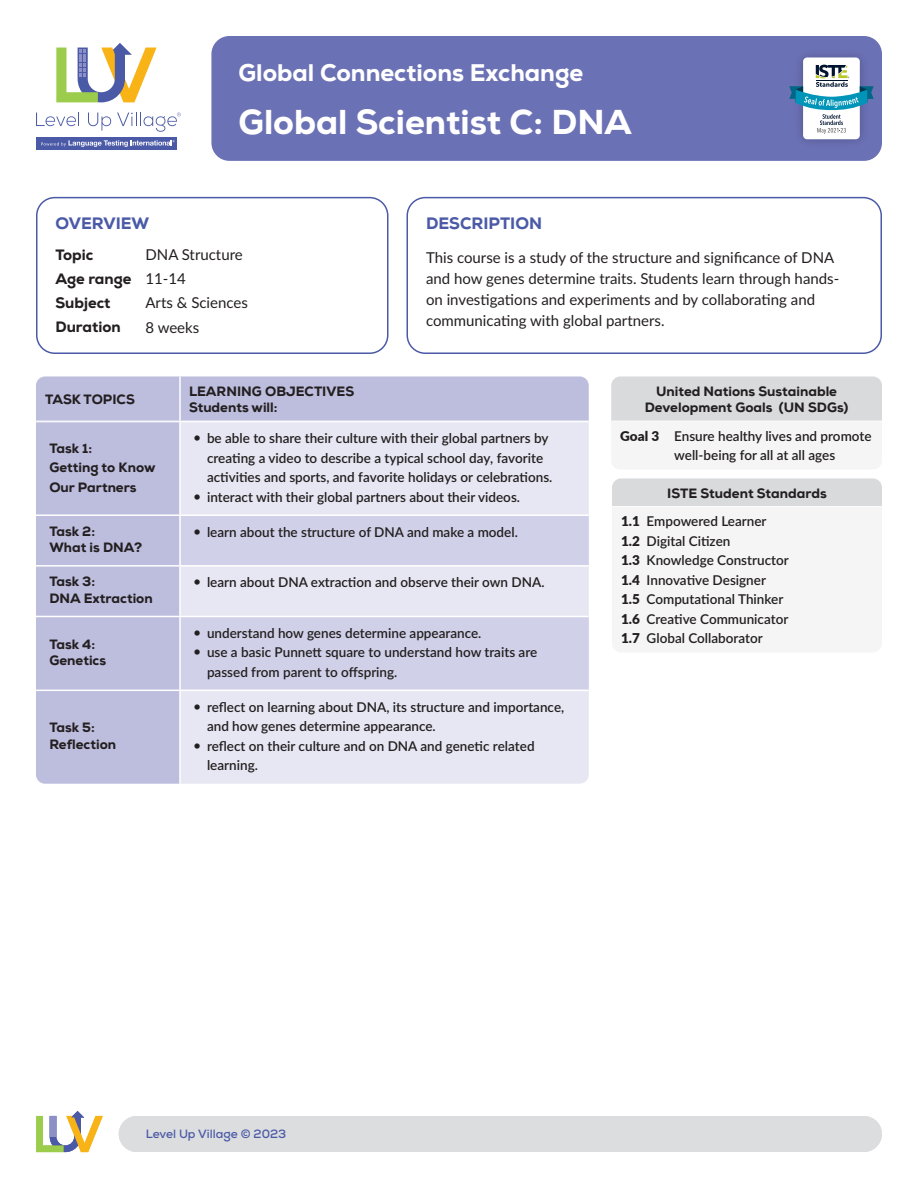
<style>
.page{position:relative;width:918px;height:1188px;background:#fff}
.page>*{position:absolute;margin:0;border:0;box-sizing:border-box;transform-origin:0 0}
.t1{font:800 34.5px "Nexa";color:#fff}
.t2{font:800 24px "Nexa";color:#fff}
.t3{font:800 16.5px "Nexa";color:#4b5aa7}
.t4{font:15px/21px "Lato";color:#231f20}
.t5{font:800 15px/24px "Nexa";color:#231f20}
.t6{font:600 13.5px/19.5px "Lato";color:#231f20}
.t7{font:800 13.5px/16.5px "Nexa";color:#231f20}
.t8{font:700 12px "Nexa";color:#4b5aa7}
.s1{font-family:"Lato";font-weight:400}
.s2{font-weight:900}
</style>
<div class="page">
<div style="left:211px;top:36px;width:671px;height:125px;background:#6b71b5;border-radius:18px"></div>
<svg style="left:36px;top:113px;width:43px;height:13px"></svg>
<svg style="left:88px;top:113px;width:23px;height:18px"></svg>
<svg style="left:117px;top:112px;width:64px;height:20px"></svg>
<div style="left:36px;top:137px;width:141px;height:13px;background:#4b5aa7"></div>
<svg style="left:41px;top:140px;width:134px;height:7px"></svg>
<svg style="left:56px;top:43px;width:101px;height:59px"></svg>
<img style="left:800px;top:55px;width:63px;height:88px">
<div style="left:803px;top:57px;width:57px;height:82px;background:#fff;border-radius:4px"></div>
<svg style="left:789px;top:65px;width:85px;height:69px"></svg>
<div style="left:36px;top:376px;width:553px;height:45px;background:#bdbdde"></div>
<div style="left:36px;top:422px;width:143px;height:362px;background:#bdbdde"></div>
<div style="left:181px;top:422px;width:408px;height:362px;background:#e7e7f3"></div>
<hr style="left:179px;top:376px;width:2px;height:45px;background:#fff">
<svg style="left:181px;top:516px;width:408px;height:174px;background:#d6d7eb"></svg>
<hr style="left:36px;top:514px;width:144px;height:2px;background:#fff">
<hr style="left:180px;top:514px;width:409px;height:2px;background:#fff">
<hr style="left:36px;top:565px;width:144px;height:2px;background:#fff">
<hr style="left:180px;top:565px;width:409px;height:2px;background:#fff">
<hr style="left:36px;top:616px;width:144px;height:1px;background:#fff">
<hr style="left:180px;top:616px;width:409px;height:1px;background:#fff">
<hr style="left:36px;top:690px;width:144px;height:1px;background:#fff">
<hr style="left:180px;top:690px;width:409px;height:1px;background:#fff">
<div style="left:36px;top:197px;width:352px;height:157px;border:2px solid #4b5aa7;border-radius:18px"></div>
<div style="left:406px;top:197px;width:476px;height:157px;border:2px solid #4b5aa7;border-radius:18px"></div>
<div style="left:611px;top:376px;width:271px;height:45px;background:#d9dadc"></div>
<div style="left:612px;top:478px;width:270px;height:28px;background:#d9dadc"></div>
<div style="left:119px;top:1116px;width:763px;height:36px;background:#dcdddf;border-radius:18px"></div>
<svg style="left:36px;top:1111px;width:67px;height:41px"></svg>
<svg style="left:195px;top:436px;width:5px;height:5px"></svg>
<svg style="left:195px;top:494px;width:5px;height:5px"></svg>
<svg style="left:195px;top:529px;width:5px;height:5px"></svg>
<svg style="left:195px;top:580px;width:5px;height:5px"></svg>
<svg style="left:195px;top:630px;width:5px;height:6px"></svg>
<svg style="left:195px;top:650px;width:5px;height:5px"></svg>
<svg style="left:195px;top:704px;width:5px;height:5px"></svg>
<svg style="left:195px;top:743px;width:5px;height:5px"></svg>
<h2 class="t2" style="left:238px;top:57px;width:347px">Global Connections Exchange</h2>
<h1 class="t1" style="left:238px;top:100px;width:395px">Global Scientist C: DNA</h1>
<p class="t3" style="left:56px;top:213px;width:95px">OVERVIEW</p>
<p class="t5" style="left:56px;top:242px;width:40px">Topic</p>
<p class="t4" style="left:146px;top:244px;width:99px">DNA Structure</p>
<p class="t5" style="left:56px;top:266px;width:132px">Age range <span class="s1">11-14<br></span>Subject</p>
<p class="t4" style="left:146px;top:292px;width:104px">Arts &amp; Sciences</p>
<p class="t5" style="left:56px;top:315px;width:67px">Duration</p>
<p class="t4" style="left:146px;top:316px;width:55px">8 weeks</p>
<p class="t3" style="left:426px;top:213px;width:118px">DESCRIPTION</p>
<p class="t4" style="left:426px;top:247px;width:415px">This course is a study of the structure and significance of DNA and how genes determine traits. Students learn through hands&shy;on investigations and experiments and by collaborating and communicating with global partners.</p>
<p class="t7" style="left:45px;top:391px;width:91px">TASK TOPICS</p>
<p class="t7" style="left:189px;top:383px;width:167px">LEARNING OBJECTIVES<br>Students will:</p>
<p class="t7" style="left:50px;top:438px;width:107px;line-height:19.5px">Task 1:<br>Getting to Know<br>Our Partners</p>
<p class="t6" style="left:207px;top:428px;width:347px">be able to share their culture with their global partners by creating a video to describe a typical school day, favorite activities and sports, and favorite holidays or celebrations. interact with their global partners about their videos.</p>
<p class="t7" style="left:50px;top:523px;width:94px">Task 2:<br>What is DNA?</p>
<p class="t6" style="left:207px;top:521px;width:312px">learn about the structure of DNA and make a model.</p>
<p class="t7" style="left:50px;top:574px;width:105px">Task 3:<br>DNA Extraction</p>
<p class="t6" style="left:207px;top:572px;width:339px">learn about DNA extraction and observe their own DNA.</p>
<p class="t7" style="left:50px;top:636px;width:58px">Task 4:<br>Genetics</p>
<p class="t6" style="left:207px;top:623px;width:332px">understand how genes determine appearance.<br>use a basic Punnett square to understand how traits are passed from parent to offspring.</p>
<p class="t7" style="left:50px;top:719px;width:68px">Task 5:<br>Reflection</p>
<p class="t6" style="left:207px;top:696px;width:359px">reflect on learning about DNA, its structure and importance, and how genes determine appearance.<br>reflect on their culture and on DNA and genetic related learning.</p>
<p class="t7" style="left:645px;top:383px;width:205px;text-align:center">United Nations Sustainable<br>Development Goals (UN SDGs)</p>
<p class="t6" style="left:674px;top:426px;width:199px;text-indent:-54px"><span class="s2">Goal 3</span> Ensure healthy lives and promote well-being for all at all ages</p>
<p class="t7" style="left:667px;top:485px;width:161px">ISTE Student Standards</p>
<p class="t6" style="left:621px;top:511px;width:169px"><span class="s2">1.1</span> Empowered Learner<br><span class="s2">1.2</span> Digital Citizen<br><span class="s2">1.3</span> Knowledge Constructor<br><span class="s2">1.4</span> Innovative Designer<br><span class="s2">1.5</span> Computational Thinker<br><span class="s2">1.6</span> Creative Communicator<br><span class="s2">1.7</span> Global Collaborator</p>
<p class="t8" style="left:146px;top:1126px;width:142px">Level Up Village © 2023</p>
</div>
